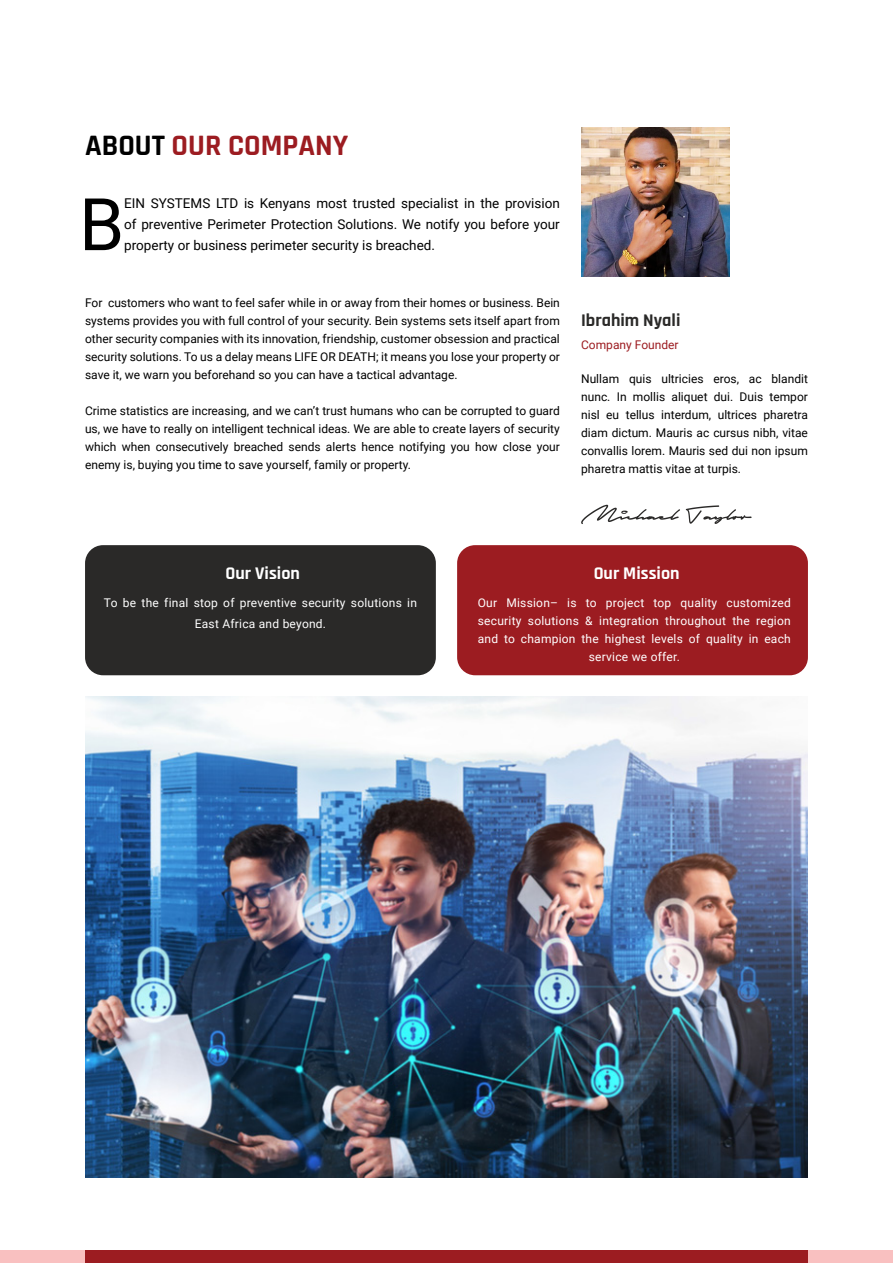
<style>
.page{position:relative;width:893px;height:1263px;background:#fff}
.page>*{position:absolute;margin:0;border:0;box-sizing:border-box;transform-origin:0 0}
.t1{font:72.6px "Roboto";color:#000}
.t2{font:700 30px "Rajdhani";color:#9c1c21}
.Title_2{font:700 18px "Rajdhani";color:#fff}
.t3{font:700 18px "Rajdhani";color:#2a2928}
.t4{font:13.5px/21px "Roboto";color:#000;text-align:justify}
.t5{font:12px/18px "Roboto";color:#000;text-align:justify}
.Body_Text_2{font:12px/18px "Roboto";letter-spacing:.02em;color:#fff;text-align:center}
.t6{font:12px "Roboto";color:#9c1c21}
.s1{color:#000}
</style>
<div class="page">
<img style="left:85px;top:696px;width:723px;height:482px">
<img style="left:581px;top:128px;width:149px;height:148px">
<div style="left:0;top:1250px;width:893px;height:13px;background:#f9c0c0"></div>
<div style="left:85px;top:1250px;width:723px;height:13px;background:#9c1c21"></div>
<svg style="left:581px;top:505px;width:171px;height:19px"></svg>
<div style="left:457px;top:545px;width:351px;height:130px;background:#9c1c21;border-radius:18px"></div>
<div style="left:85px;top:545px;width:351px;height:130px;background:#2a2928;border-radius:18px"></div>
<p class="t2" style="left:85px;top:128px;width:265px"><span class="s1">ABOUT</span> OUR COMPANY</p>
<p class="t1" style="left:79px;top:173px;width:47px">B</p>
<p class="t4" style="left:124px;top:192px;width:437px">EIN SYSTEMS LTD is Kenyans most trusted specialist in the provision of preventive Perimeter Protection Solutions. We notify you before your property or business perimeter security is breached.</p>
<p class="t5" style="left:85px;top:294px;width:476px">For customers who want to feel safer while in or away from their homes or business. Bein systems provides you with full control of your security. Bein systems sets itself apart from other security companies with its innovation, friendship, customer obsession and practical security solutions. To us a delay means LIFE OR DEATH; it means you lose your property or save it, we warn you beforehand so you can have a tactical advantage.</p>
<p class="t5" style="left:85px;top:402px;width:476px">Crime statistics are increasing, and we can’t trust humans who can be corrupted to guard us, we have to really on intelligent technical ideas. We are able to create layers of security which when consecutively breached sends alerts hence notifying you how close your enemy is, buying you time to save yourself, family or property.</p>
<p class="t3" style="left:581px;top:309px;width:101px">Ibrahim Nyali</p>
<p class="t6" style="left:581px;top:336px;width:99px">Company Founder</p>
<p class="t5" style="left:581px;top:369px;width:228px">Nullam quis ultricies eros, ac blandit nunc. In mollis aliquet dui. Duis tempor nisl eu tellus interdum, ultrices pharetra diam dictum. Mauris ac cursus nibh, vitae convallis lorem. Mauris sed dui non ipsum pharetra mattis vitae at turpis.</p>
<p class="Title_2" style="left:226px;top:563px;width:76px">Our Vision</p>
<p class="Title_2" style="left:594px;top:563px;width:87px">Our Mission</p>
<p class="Body_Text_2" style="left:104px;top:591px;width:314px;line-height:21px">To be the final stop of preventive security solutions in<br>East Africa and beyond.</p>
<p class="Body_Text_2" style="left:478px;top:593px;width:315px">Our Mission– is to project top quality customized security solutions &amp; integration throughout the region and to champion the highest levels of quality in each service we offer.</p>
</div>
